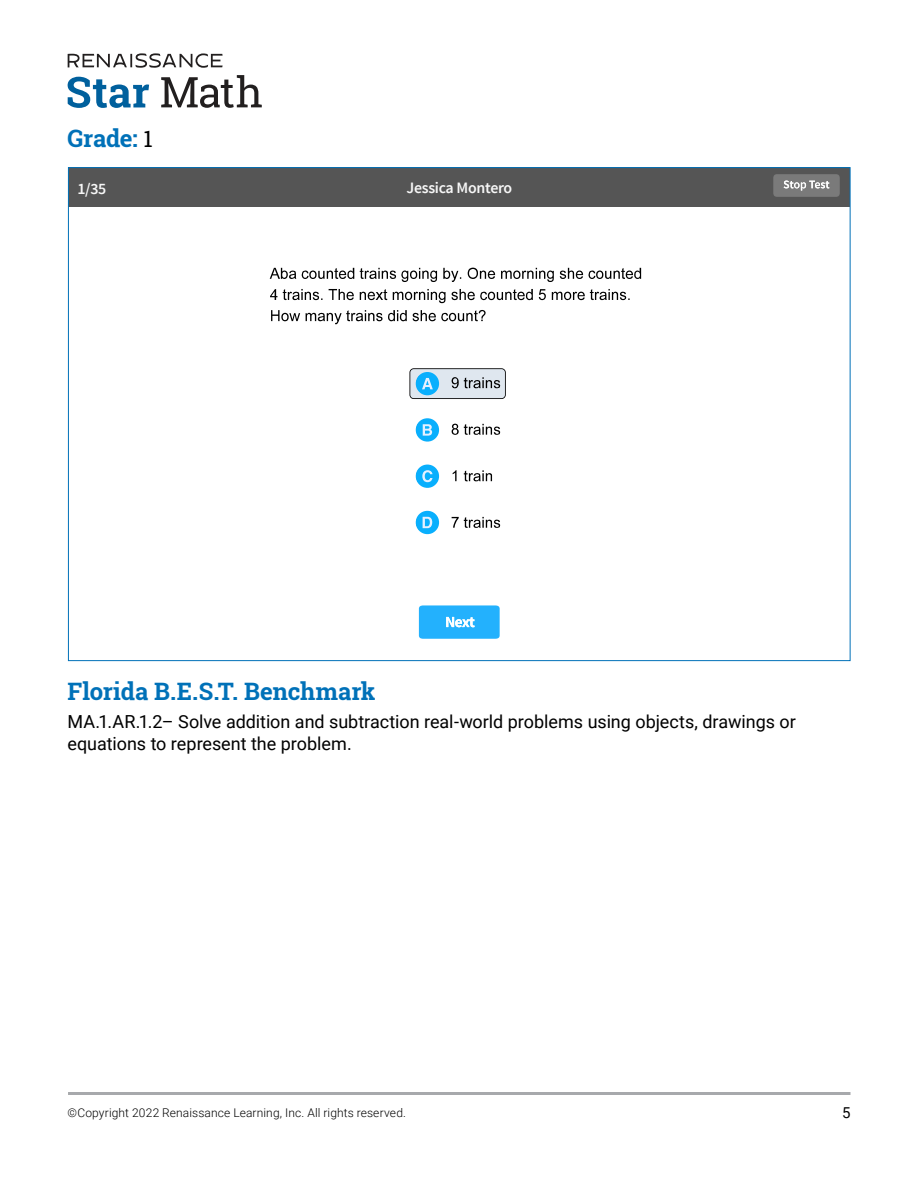
<style>
.page{position:relative;width:918px;height:1188px;background:#fff}
.page>*{position:absolute;margin:0;border:0;box-sizing:border-box;transform-origin:0 0}
.t1{font:700 24px "Roboto Slab";letter-spacing:-.005em;color:#0071b8}
.t2{font:18px/21.6px "Roboto";letter-spacing:-.005em;color:#000}
.t3{font:600 15.9px "Source Sans Pro";letter-spacing:-.02em;color:#f7f7f7}
.t4{font:15px "Roboto";color:#000}
.t5{font:300 12px "Roboto";letter-spacing:.01em;color:#000}
.s1{font-weight:400;font-size:22.5px;color:#000}
</style>
<div class="page">
<svg style="left:161px;top:75px;width:101px;height:33px"></svg>
<svg style="left:68px;top:53px;width:155px;height:15px"></svg>
<svg style="left:68px;top:77px;width:81px;height:31px"></svg>
<hr style="left:68px;top:1092px;width:783px;height:3px;background:#a7a9ac">
<svg style="left:419px;top:605px;width:81px;height:34px;background:#37b8fd"></svg>
<svg style="left:270px;top:268px;width:371px;height:56px"></svg>
<div style="left:68px;top:168px;width:782px;height:39px;background:#555"></div>
<div style="left:773px;top:174px;width:67px;height:23px;background:#7a7a7a;border-radius:4px"></div>
<svg style="left:784px;top:181px;width:45px;height:10px"></svg>
<svg style="left:409px;top:368px;width:97px;height:166px"></svg>
<h1 class="t1" style="left:68px;top:121px;width:87px">Grade: <span class="s1">1</span></h1>
<p class="t3" style="left:77px;top:178px;width:30px">1/35</p>
<p class="t3" style="left:407px;top:178px;width:107px">Jessica Montero</p>
<h1 class="t1" style="left:68px;top:675px;width:310px">Florida B.E.S.T. Benchmark</h1>
<p class="t2" style="left:68px;top:711px;width:730px">MA.1.AR.1.2– Solve addition and subtraction real-world problems using objects, drawings or equations to represent the problem.</p>
<p class="t5" style="left:68px;top:1104px;width:340px">©Copyright 2022 Renaissance Learning, Inc. All rights reserved.</p>
<p class="t4" style="left:842px;top:1102px;width:10px">5</p>
</div>
